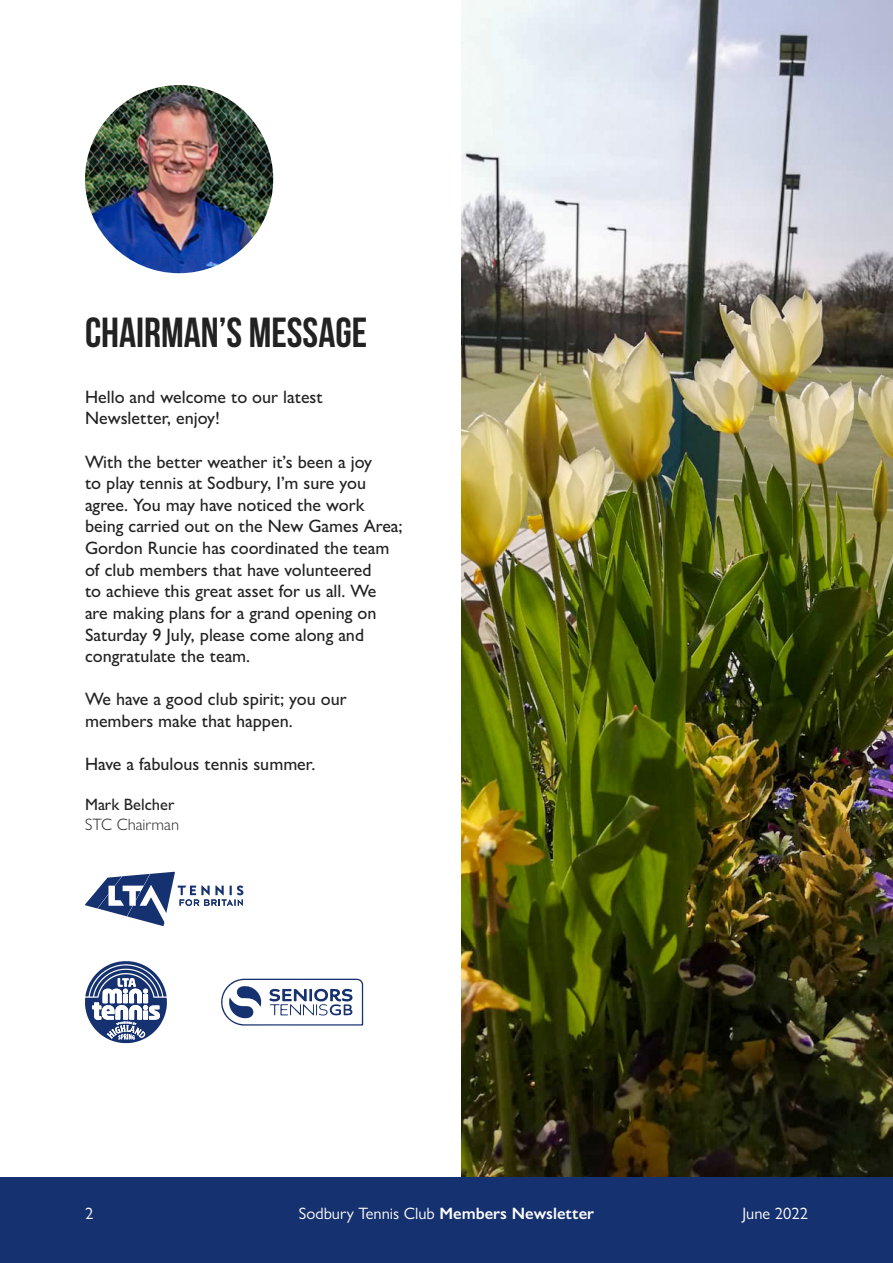
<style>
.page{position:relative;width:893px;height:1263px;background:#fff}
.page>*{position:absolute;margin:0;border:0;box-sizing:border-box;transform-origin:0 0}
.t1{font:700 42px "Bebas Neue";color:#222}
.t2{font:500 18px/21.6px "Gill Sans Nova";color:#222}
.t3{font:16.5px "Gill Sans Nova";color:#fff}
.t4{font:500 16.5px "Gill Sans Nova";color:#222}
.t5{font:300 16.5px "Gill Sans Nova";color:#222}
.s1{font-weight:600}
</style>
<div class="page">
<img style="left:85px;top:85px;width:188px;height:188px;border-radius:94px">
<svg style="left:85px;top:961px;width:82px;height:82px"></svg>
<svg style="left:221px;top:979px;width:142px;height:47px"></svg>
<svg style="left:85px;top:872px;width:158px;height:54px"></svg>
<img style="left:461px;top:0;width:432px;height:1178px">
<div style="left:0;top:1178px;width:893px;height:85px;background:#16316f"></div>
<h1 class="t1" style="left:85px;top:310px;width:284px">CHAIRMAN’S MESSAGE</h1>
<p class="t2" style="left:85px;top:386px;width:239px">Hello and welcome to our latest<br>Newsletter, enjoy!</p>
<p class="t2" style="left:85px;top:451px;width:319px">With the better weather it’s been a joy<br>to play tennis at Sodbury, I’m sure you agree. You may have noticed the work being carried out on the New Games Area; Gordon Runcie has coordinated the team of club members that have volunteered<br>to achieve this great asset for us all. We are making plans for a grand opening on Saturday 9 July, please come along and congratulate the team.</p>
<p class="t2" style="left:85px;top:688px;width:263px">We have a good club spirit; you our members make that happen.</p>
<p class="t2" style="left:85px;top:753px;width:232px">Have a fabulous tennis summer.</p>
<p class="t4" style="left:85px;top:794px;width:91px">Mark Belcher</p>
<p class="t5" style="left:85px;top:814px;width:96px">STC Chairman</p>
<p class="t3" style="left:85px;top:1203px;width:10px">2</p>
<p class="t3" style="left:299px;top:1203px;width:297px">Sodbury Tennis Club <span class="s1">Members Newsletter</span></p>
<p class="t3" style="left:742px;top:1203px;width:67px">June 2022</p>
</div>
